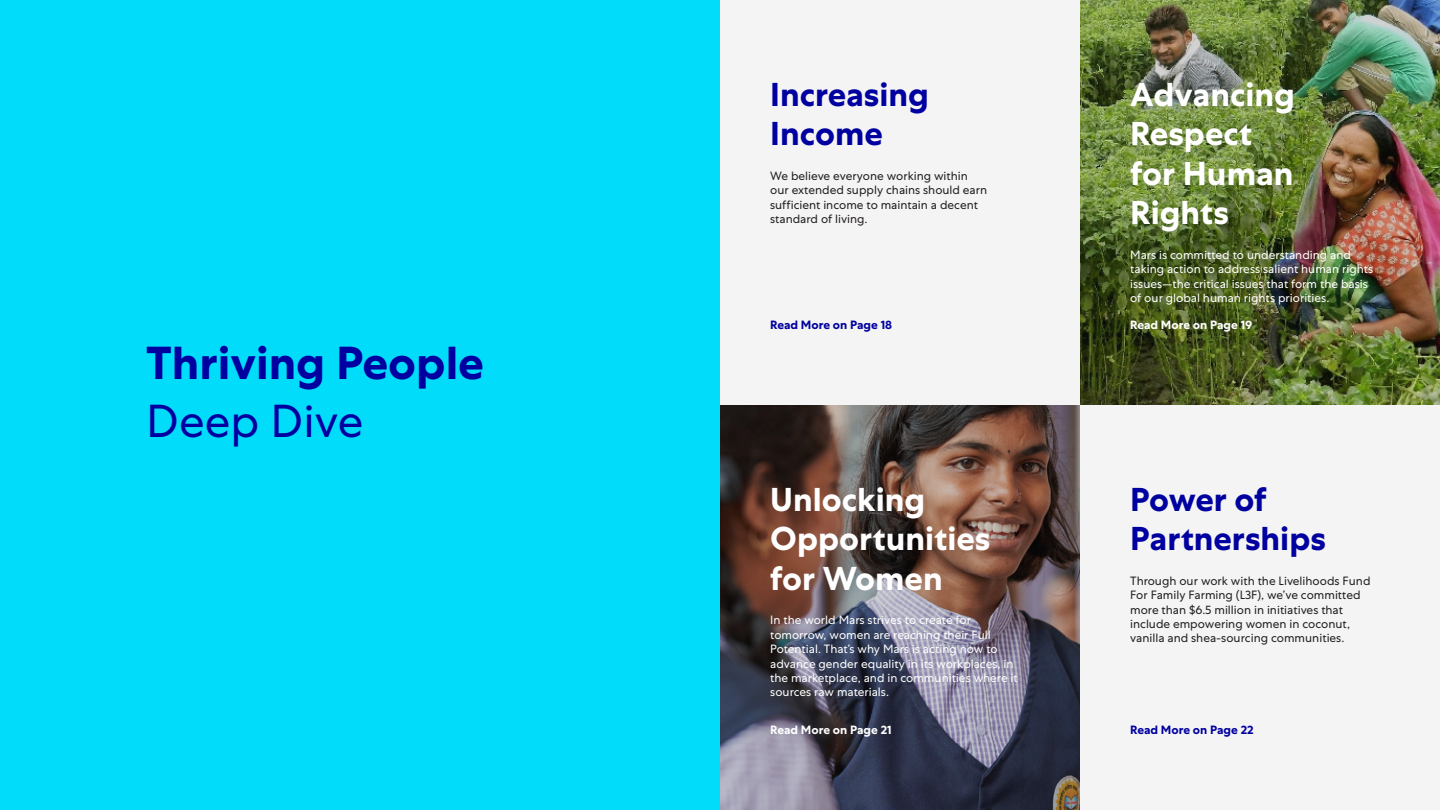
<style>
.page{position:relative;width:1440px;height:810px;background:#fff}
.page>*{position:absolute;margin:0;border:0;box-sizing:border-box;transform-origin:0 0}
.t1{font:700 46.12px "Mars Centra";color:#0000a0}
.t2{font:46.12px "Mars Centra";color:#0000a0}
.t3{font:700 33px/39.6px "Mars Centra";color:#fff}
.t4{font:700 33px "Mars Centra";color:#0000a0}
.t5{font:12px/14.4px "Mars Centra";color:#fff}
.t6{font:12px/14.4px "Mars Centra";color:#231f20}
.t7{font:700 12px "Mars Centra";color:#0000a0}
.t8{font:700 12px "Mars Centra";color:#fff}
</style>
<div class="page">
<div style="left:0;top:0;width:720px;height:810px;background:#00dcfa"></div>
<div style="left:720px;top:0;width:360px;height:405px;background:#f4f4f4"></div>
<div style="left:1080px;top:405px;width:360px;height:405px;background:#f4f4f4"></div>
<img style="left:1080px;top:0;width:360px;height:405px">
<img style="left:720px;top:405px;width:360px;height:405px">
<p class="t1" style="left:146px;top:335px;width:339px">Thriving People</p>
<p class="t2" style="left:146px;top:395px;width:218px">Deep Dive</p>
<p class="t4" style="left:770px;top:75px;width:160px">Increasing</p>
<p class="t4" style="left:770px;top:114px;width:114px">Income</p>
<p class="t6" style="left:770px;top:168px;width:218px">We believe everyone working within our extended supply chains should earn sufficient income to maintain a decent standard of living.</p>
<p class="t7" style="left:770px;top:318px;width:123px">Read More on Page 18</p>
<p class="t3" style="left:770px;top:480px;width:157px">Unlocking</p>
<p class="t3" style="left:770px;top:519px;width:222px">Opportunities</p>
<p class="t3" style="left:770px;top:559px;width:174px">for Women</p>
<p class="t5" style="left:770px;top:613px;width:249px">In the world Mars strives to create for tomorrow, women are reaching their Full Potential. That’s why Mars is acting now to advance gender equality in its workplaces, in the marketplace, and in communities where it sources raw materials.</p>
<p class="t3" style="left:1130px;top:75px;width:166px">Advancing<br>Respect</p>
<p class="t3" style="left:1130px;top:154px;width:165px">for Human<br>Rights</p>
<p class="t5" style="left:1130px;top:248px;width:245px">Mars is committed to understanding and taking action to address salient human rights issues—the critical issues that form the basis of our global human rights priorities.</p>
<p class="t8" style="left:1130px;top:318px;width:124px">Read More on Page 19</p>
<p class="t4" style="left:1130px;top:480px;width:138px">Power of</p>
<p class="t4" style="left:1130px;top:519px;width:197px">Partnerships</p>
<p class="t6" style="left:1130px;top:573px;width:242px">Through our work with the Livelihoods Fund For Family Farming (L3F), we’ve committed more than $6.5 million in initiatives that include empowering women in coconut, vanilla and shea-sourcing communities.</p>
<p class="t8" style="left:770px;top:723px;width:123px">Read More on Page 21</p>
<p class="t7" style="left:1130px;top:723px;width:125px">Read More on Page 22</p>
</div>
